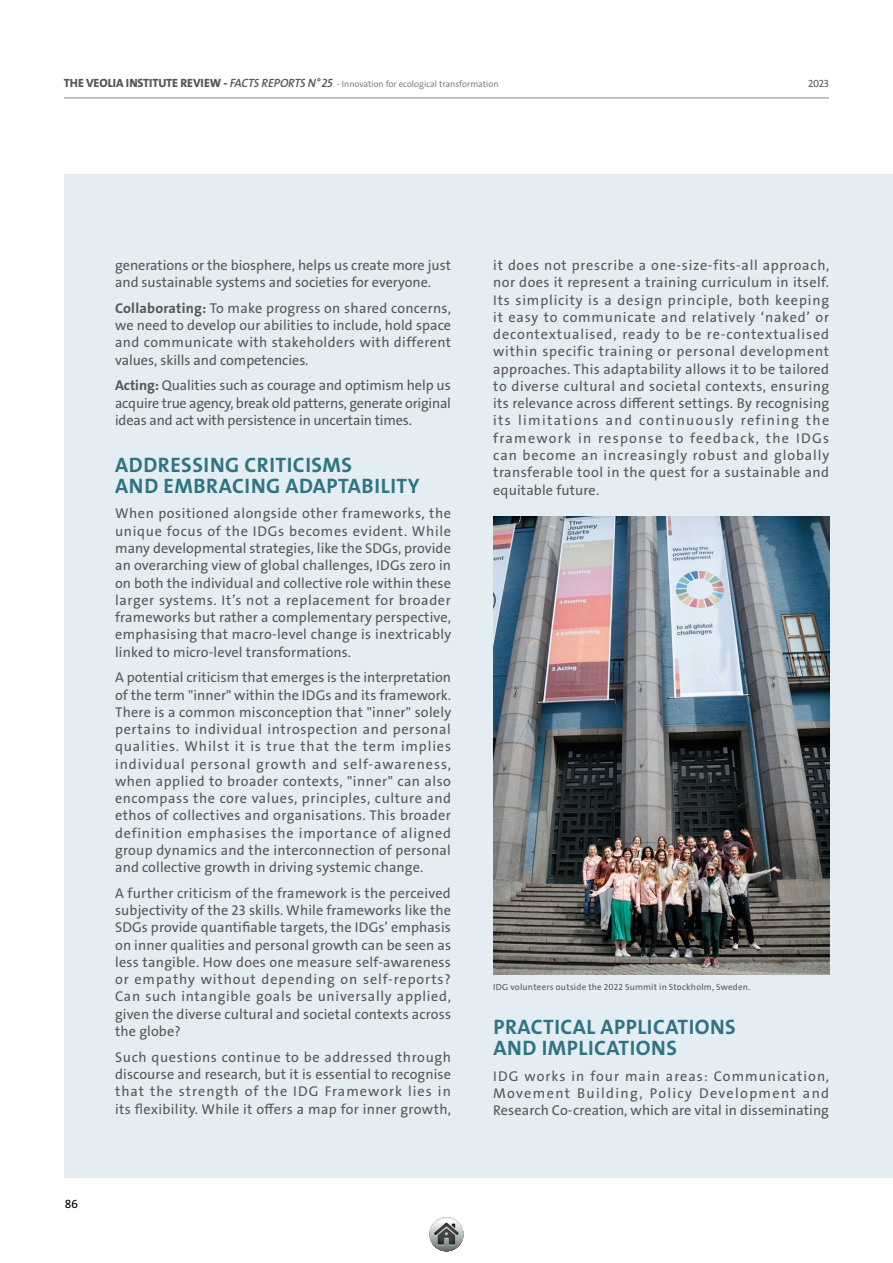
<style>
.page{position:relative;width:893px;height:1263px;background:#fff}
.page>*{position:absolute;margin:0;border:0;box-sizing:border-box;transform-origin:0 0}
.t1{font:21px/21px "The Sans Veolia W7 Bld";letter-spacing:.025em;color:#2e7481}
.t2{font:14.25px/17.2px "The Sans Veolia W5 Pla";letter-spacing:.01em;color:#575756;text-align:justify}
.t3{font:12px "The Sans Veolia W5 Pla";color:#000}
.t4{font:10.5px "The Sans Veolia W5 Pla";color:#575756}
.t5{font:9px "The Sans Veolia W4 Se Lig";color:#706f6f}
.t6{font:9px "The Sans Veolia W5 Pla";letter-spacing:.02em;color:#575756}
.s1{font-family:"The Sans Veolia W8 Ex Bld";font-size:12px;color:#575756}
.s2{font-family:"The Sans Veolia W6 Se Bld It";font-size:12px;color:#575756}
.s3{font-family:"The Sans Veolia W7 Bld"}
</style>
<div class="page">
<div style="left:65px;top:174px;width:828px;height:1004px;background:#e4edf1"></div>
<img style="left:493px;top:516px;width:336px;height:459px">
<hr style="left:64px;top:98px;width:765px;height:1px;background:#878787">
<svg style="left:429px;top:1217px;width:34px;height:34px"></svg>
<svg style="left:433px;top:1218px;width:26px;height:27px"></svg>
<p class="t5" style="left:64px;top:78px;width:436px"><span class="s1">THE VEOLIA INSTITUTE REVIEW -</span> <span class="s2">FACTS REPORTS N°25</span> - Innovation for ecological transformation</p>
<p class="t4" style="left:808px;top:77px;width:22px">2023</p>
<p class="t3" style="left:65px;top:1196px;width:15px">86</p>
<p class="t2" style="left:115px;top:257px;width:337px">generations or the biosphere, helps us create more just and sustainable systems and societies for everyone.</p>
<p class="t2" style="left:115px;top:300px;width:338px"><span class="s3">Collaborating:</span> To make progress on shared concerns, we need to develop our abilities to include, hold space and communicate with stakeholders with different values, skills and competencies.</p>
<p class="t2" style="left:115px;top:377px;width:337px"><span class="s3">Acting:</span> Qualities such as courage and optimism help us acquire true agency, break old patterns, generate original ideas and act with persistence in uncertain times.</p>
<h1 class="t1" style="left:115px;top:454px;width:306px">ADDRESSING CRITICISMS<br>AND EMBRACING ADAPTABILITY</h1>
<p class="t2" style="left:115px;top:505px;width:338px">When positioned alongside other frameworks, the unique focus of the IDGs becomes evident. While many developmental strategies, like the SDGs, provide an overarching view of global challenges, IDGs zero in on both the individual and collective role within these larger systems. It’s not a replacement for broader frameworks but rather a complementary perspective, emphasising that macro-level change is inextricably linked to micro-level transformations.</p>
<p class="t2" style="left:115px;top:669px;width:338px">A potential criticism that emerges is the interpretation of the term "inner" within the IDGs and its framework.<br>There is a common misconception that "inner" solely pertains to individual introspection and personal qualities. Whilst it is true that the term implies individual personal growth and self-awareness, when applied to broader contexts, "inner" can also encompass the core values, principles, culture and ethos of collectives and organisations. This broader definition emphasises the importance of aligned group dynamics and the interconnection of personal and collective growth in driving systemic change.</p>
<p class="t2" style="left:115px;top:884px;width:338px">A further criticism of the framework is the perceived subjectivity of the 23 skills. While frameworks like the SDGs provide quantifiable targets, the IDGs’ emphasis on inner qualities and personal growth can be seen as less tangible. How does one measure self-awareness or empathy without depending on self-reports?<br>Can such intangible goals be universally applied, given the diverse cultural and societal contexts across the globe?</p>
<p class="t2" style="left:115px;top:1048px;width:337px">Such questions continue to be addressed through discourse and research, but it is essential to recognise that the strength of the IDG Framework lies in its flexibility. While it offers a map for inner growth,</p>
<p class="t2" style="left:493px;top:257px;width:338px">it does not prescribe a one-size-fits-all approach, nor does it represent a training curriculum in itself.<br>Its simplicity is a design principle, both keeping it easy to communicate and relatively ‘naked’ or decontextualised, ready to be re-contextualised within specific training or personal development approaches. This adaptability allows it to be tailored to diverse cultural and societal contexts, ensuring its relevance across different settings. By recognising its limitations and continuously refining the framework in response to feedback, the IDGs can become an increasingly robust and globally transferable tool in the quest for a sustainable and equitable future.</p>
<p class="t6" style="left:493px;top:981px;width:259px">IDG volunteers outside the 2022 Summit in Stockholm, Sweden.</p>
<h1 class="t1" style="left:493px;top:1016px;width:244px">PRACTICAL APPLICATIONS<br>AND IMPLICATIONS</h1>
<p class="t2" style="left:493px;top:1067px;width:337px">IDG works in four main areas: Communication, Movement Building, Policy Development and Research Co-creation, which are vital in disseminating</p>
</div>
